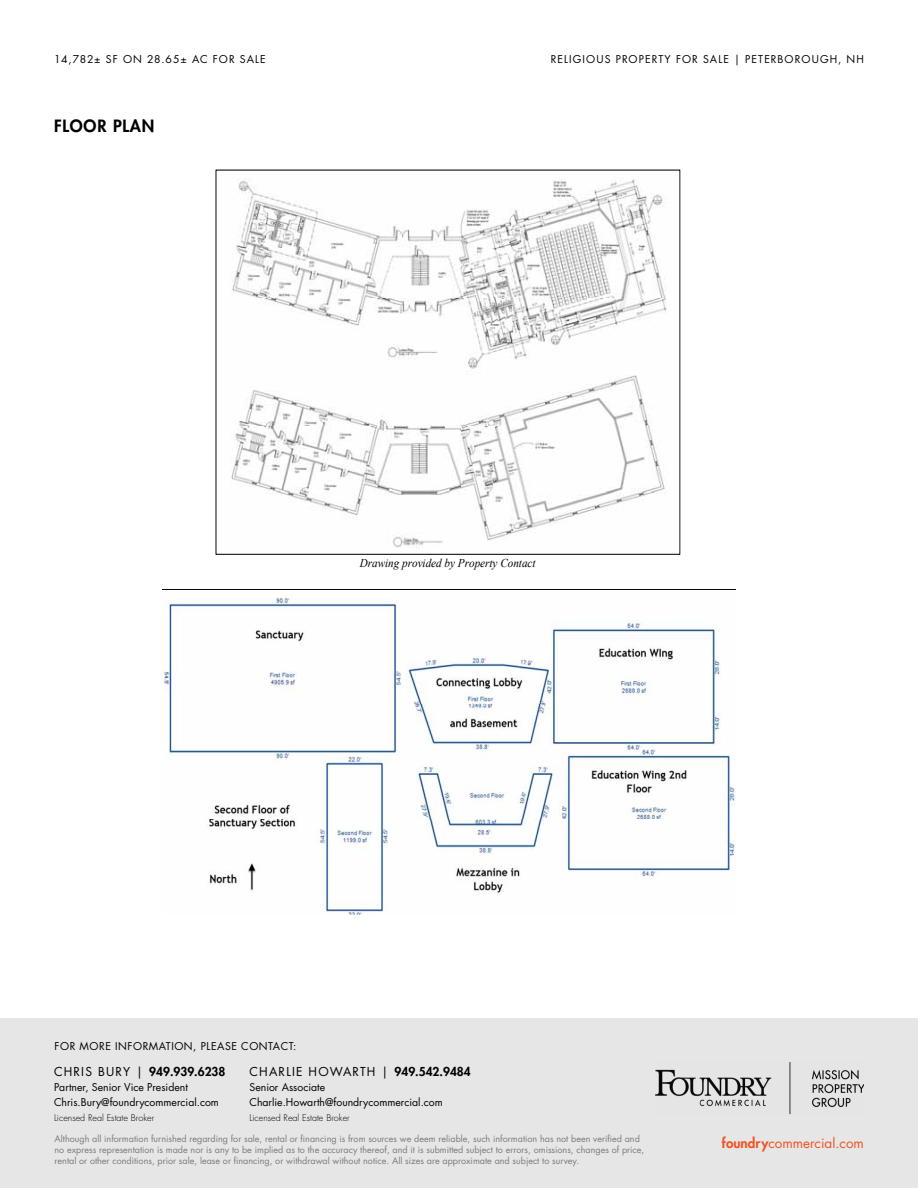
<style>
.page{position:relative;width:918px;height:1188px;background:#fff}
.page>*{position:absolute;margin:0;border:0;box-sizing:border-box;transform-origin:0 0}
.t1{font:800 16.5px "Futura Std";letter-spacing:.05em;color:#000}
.t2{font:13.5px "Futura Std";color:#f05323}
.t3{font:italic 12px "Times New Roman";color:#000;scale:.93 1}
.t4{font:12px "Futura Std";letter-spacing:.1em;color:#000}
.t5{font:800 12px "Futura Std";color:#000}
.t6{font:10.5px/15px "Futura Std";color:#000}
.t7{font:10.5px "Futura Std";letter-spacing:.105em;color:#000}
.t8{font:10.5px "Futura Std";letter-spacing:.05em;color:#000}
.t9{font:10.5px "Futura Std";letter-spacing:.095em;color:#000}
.t10{font:9px/10.8px "Futura Std";color:#7c797c}
.t11{font:300 9px "Futura Std";color:#000}
.s1{font-weight:400}
.s2{font-weight:800}
</style>
<div class="page">
<div style="left:0;top:1018px;width:918px;height:170px;background:#e7e6e6"></div>
<img style="left:655px;top:1062px;width:209px;height:53px">
<svg style="left:216px;top:170px;width:464px;height:385px"></svg>
<svg style="left:162px;top:589px;width:573px;height:326px"></svg>
<p class="t9" style="left:54px;top:52px;width:213px">14,782± SF ON 28.65± AC FOR SALE</p>
<p class="t7" style="left:551px;top:52px;width:315px">RELIGIOUS PROPERTY FOR SALE | PETERBOROUGH, NH</p>
<h1 class="t1" style="left:54px;top:115px;width:102px">FLOOR PLAN</h1>
<h3 class="t3" style="left:360px;top:555px;width:191px">Drawing provided by Property Contact</h3>
<p class="t8" style="left:55px;top:1039px;width:243px">FOR MORE INFORMATION, PLEASE CONTACT:</p>
<h3 class="t5" style="left:54px;top:1064px;width:173px"><span class="s1">CHRIS BURY |</span> 949.939.6238</h3>
<p class="t6" style="left:54px;top:1080px;width:166px">Partner, Senior Vice President<br>Chris.Bury@foundrycommercial.com</p>
<p class="t11" style="left:54px;top:1113px;width:102px">Licensed Real Estate Broker</p>
<h3 class="t4" style="left:249px;top:1064px;width:223px">CHARLIE HOWARTH | <span class="s2">949.542.9484</span></h3>
<p class="t6" style="left:249px;top:1080px;width:195px">Senior Associate<br>Charlie.Howarth@foundrycommercial.com</p>
<p class="t11" style="left:249px;top:1113px;width:102px">Licensed Real Estate Broker</p>
<p class="t10" style="left:55px;top:1134px;width:591px">Although all information furnished regarding for sale, rental or financing is from sources we deem reliable, such information has not been verified and no express representation is made nor is any to be implied as to the accuracy thereof, and it is submitted subject to errors, omissions, changes of price, rental or other conditions, prior sale, lease or financing, or withdrawal without notice. All sizes are approximate and subject to survey.</p>
<h2 class="t2" style="left:722px;top:1134px;width:144px"><span class="s2">foundry</span>commercial.com</h2>
</div>
